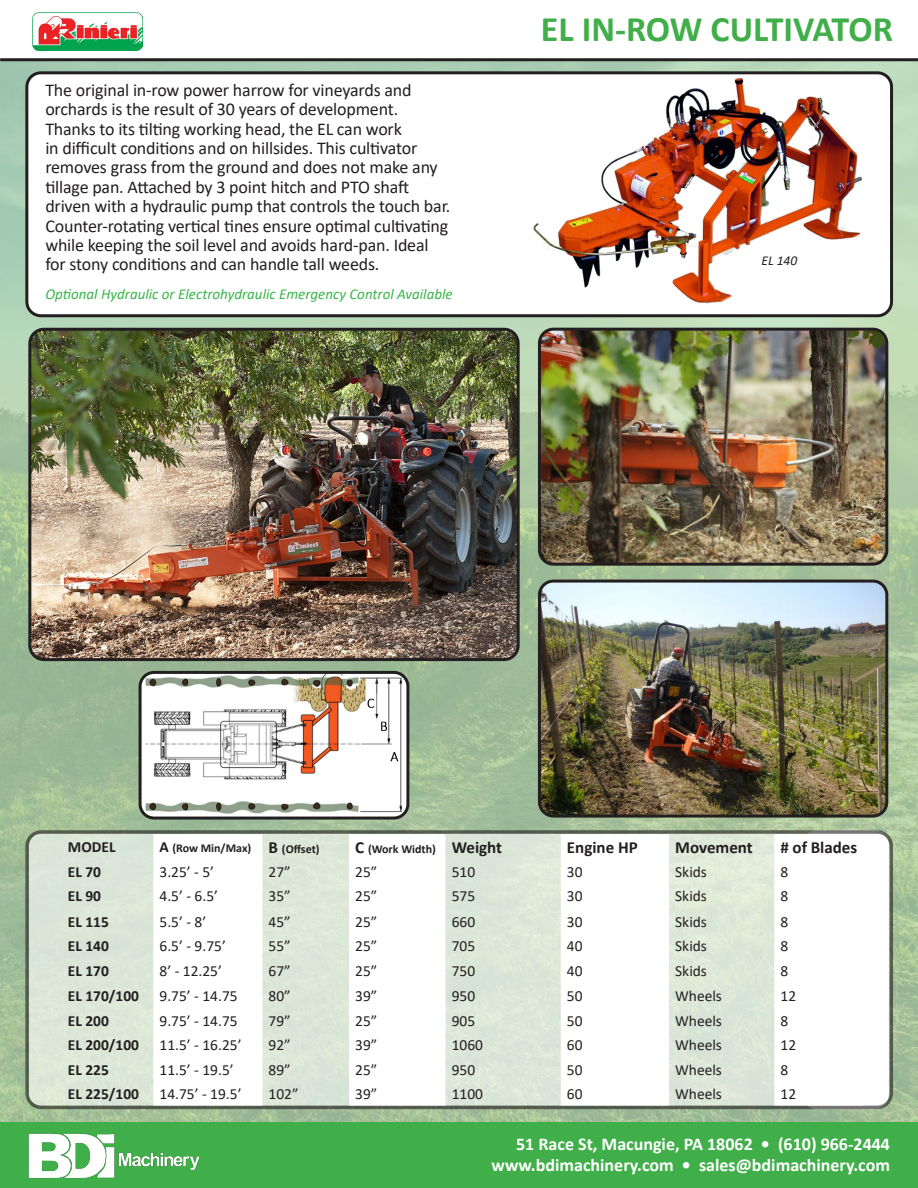
<style>
.page{position:relative;width:918px;height:1188px;background:#fff}
.page>*{position:absolute;margin:0;border:0;box-sizing:border-box;transform-origin:0 0}
.t1{font:700 36px "Calibri";color:#40ae49}
.t2{font:18px/19.4px "Calibri";letter-spacing:-.01em;color:#231f20}
.t3{font:700 18px/21.6px "Calibri";color:#fff;text-align:right}
.t4{font:700 16.95px "Calibri";color:#231f20}
.t5{font:15.45px "Calibri";color:#231f20}
.t6{font:700 15.45px "Calibri";color:#231f20}
.t7{font:italic 15px "Calibri";color:#3ab54a}
.t8{font:italic 13.5px "Calibri";color:#231f20}
.t9{font:700 12px "Calibri";color:#231f20}
.s1{font-size:15.45px}
.s2{font-size:16.95px}
</style>
<div class="page">
<img style="left:0;top:61px;width:918px;height:1061px">
<hr style="left:0;top:58px;width:918px;height:3px;background:#231f20">
<div style="left:27px;top:73px;width:865px;height:243px;background:#fff;border-radius:14px"></div>
<div style="left:25px;top:71px;width:868px;height:246px;border:3px solid #231f20;border-radius:14px"></div>
<div style="left:0;top:1122px;width:918px;height:66px;background:#40ae49"></div>
<img style="left:28px;top:1133px;width:172px;height:45px">
<svg style="left:27px;top:832px;width:864px;height:275px;fill:#dce7d8"></svg>
<div style="left:25px;top:830px;width:868px;height:279px;border:4px solid #231f20;border-radius:14px"></div>
<svg style="left:153px;top:834px;width:710px;height:272px"></svg>
<img style="left:33px;top:12px;width:109px;height:39px">
<img style="left:534px;top:77px;width:329px;height:227px">
<img style="left:30px;top:329px;width:488px;height:331px">
<div style="left:28px;top:328px;width:492px;height:333px;border:3px solid #231f20;border-radius:14px"></div>
<img style="left:539px;top:329px;width:348px;height:235px">
<div style="left:538px;top:328px;width:350px;height:238px;border:3px solid #231f20;border-radius:14px"></div>
<img style="left:539px;top:581px;width:348px;height:235px">
<div style="left:538px;top:580px;width:350px;height:238px;border:3px solid #231f20;border-radius:14px"></div>
<img style="left:140px;top:672px;width:268px;height:146px">
<div style="left:139px;top:671px;width:270px;height:149px;border:3px solid #231f20;border-radius:14px"></div>
<p class="t2" style="left:45px;top:80px;width:407px">The original in-row power harrow for vineyards and orchards is the result of 30 years of development.<br>Thanks to its tilting working head, the EL can work<br>in difficult conditions and on hillsides. This cultivator removes grass from the ground and does not make any tillage pan. Attached by 3 point hitch and PTO shaft driven with a hydraulic pump that controls the touch bar.<br>Counter-rotating vertical tines ensure optimal cultivating while keeping the soil level and avoids hard-pan. Ideal for stony conditions and can handle tall weeds.</p>
<p class="t7" style="left:45px;top:283px;width:409px">Optional Hydraulic or Electrohydraulic Emergency Control Available</p>
<h1 class="t1" style="left:541px;top:4px;width:354px">EL IN-ROW CULTIVATOR</h1>
<p class="t8" style="left:761px;top:251px;width:37px">EL 140</p>
<p class="t6" style="left:68px;top:836px;width:49px">MODEL</p>
<p class="t9" style="left:160px;top:840px;width:162px"><span class="s1">A</span> (Row Min/Max) <span class="s2">B</span> (Offset)</p>
<p class="t9" style="left:355px;top:841px;width:148px"><span class="s2">C</span> (Work Width) <span class="s2">Weight</span></p>
<p class="t4" style="left:567px;top:836px;width:72px">Engine HP</p>
<p class="t4" style="left:675px;top:836px;width:79px">Movement</p>
<p class="t4" style="left:781px;top:836px;width:78px"># of Blades</p>
<p class="t6" style="left:68px;top:861px;width:35px">EL 70</p>
<p class="t5" style="left:160px;top:861px;width:56px">3.25’ - 5’</p>
<p class="t5" style="left:269px;top:861px;width:24px">27”</p>
<p class="t5" style="left:355px;top:861px;width:24px">25”</p>
<p class="t5" style="left:452px;top:861px;width:25px">510</p>
<p class="t5" style="left:567px;top:861px;width:17px">30</p>
<p class="t5" style="left:675px;top:861px;width:33px">Skids</p>
<p class="t5" style="left:781px;top:861px;width:9px">8</p>
<p class="t6" style="left:68px;top:885px;width:35px">EL 90</p>
<p class="t5" style="left:160px;top:886px;width:60px">4.5’ - 6.5’</p>
<p class="t5" style="left:269px;top:886px;width:24px">35”</p>
<p class="t5" style="left:355px;top:886px;width:24px">25”</p>
<p class="t5" style="left:452px;top:886px;width:25px">575</p>
<p class="t5" style="left:567px;top:886px;width:17px">30</p>
<p class="t5" style="left:675px;top:886px;width:33px">Skids</p>
<p class="t5" style="left:781px;top:886px;width:9px">8</p>
<p class="t6" style="left:68px;top:911px;width:43px">EL 115</p>
<p class="t5" style="left:160px;top:911px;width:48px">5.5’ - 8’</p>
<p class="t5" style="left:269px;top:911px;width:24px">45”</p>
<p class="t5" style="left:355px;top:911px;width:24px">25”</p>
<p class="t5" style="left:452px;top:911px;width:25px">660</p>
<p class="t5" style="left:567px;top:911px;width:17px">30</p>
<p class="t5" style="left:675px;top:911px;width:33px">Skids</p>
<p class="t5" style="left:781px;top:911px;width:9px">8</p>
<p class="t6" style="left:68px;top:935px;width:43px">EL 140</p>
<p class="t5" style="left:160px;top:935px;width:68px">6.5’ - 9.75’</p>
<p class="t5" style="left:269px;top:935px;width:24px">55”</p>
<p class="t5" style="left:355px;top:935px;width:24px">25”</p>
<p class="t5" style="left:452px;top:935px;width:25px">705</p>
<p class="t5" style="left:567px;top:935px;width:17px">40</p>
<p class="t5" style="left:675px;top:935px;width:33px">Skids</p>
<p class="t5" style="left:781px;top:935px;width:9px">8</p>
<p class="t6" style="left:68px;top:960px;width:43px">EL 170</p>
<p class="t5" style="left:160px;top:960px;width:64px">8’ - 12.25’</p>
<p class="t5" style="left:269px;top:960px;width:24px">67”</p>
<p class="t5" style="left:355px;top:960px;width:24px">25”</p>
<p class="t5" style="left:452px;top:960px;width:25px">750</p>
<p class="t5" style="left:567px;top:960px;width:17px">40</p>
<p class="t5" style="left:675px;top:960px;width:33px">Skids</p>
<p class="t5" style="left:781px;top:960px;width:9px">8</p>
<p class="t6" style="left:68px;top:985px;width:73px">EL 170/100</p>
<p class="t5" style="left:160px;top:986px;width:80px">9.75’ - 14.75</p>
<p class="t5" style="left:269px;top:986px;width:24px">80”</p>
<p class="t5" style="left:355px;top:986px;width:24px">39”</p>
<p class="t5" style="left:452px;top:986px;width:25px">950</p>
<p class="t5" style="left:567px;top:986px;width:17px">50</p>
<p class="t5" style="left:675px;top:986px;width:48px">Wheels</p>
<p class="t5" style="left:781px;top:986px;width:17px">12</p>
<p class="t6" style="left:68px;top:1010px;width:43px">EL 200</p>
<p class="t5" style="left:160px;top:1010px;width:80px">9.75’ - 14.75</p>
<p class="t5" style="left:269px;top:1010px;width:24px">79”</p>
<p class="t5" style="left:355px;top:1010px;width:24px">25”</p>
<p class="t5" style="left:452px;top:1010px;width:25px">905</p>
<p class="t5" style="left:567px;top:1010px;width:17px">50</p>
<p class="t5" style="left:675px;top:1010px;width:48px">Wheels</p>
<p class="t5" style="left:781px;top:1010px;width:9px">8</p>
<p class="t6" style="left:68px;top:1034px;width:73px">EL 200/100</p>
<p class="t5" style="left:160px;top:1034px;width:84px">11.5’ - 16.25’</p>
<p class="t5" style="left:269px;top:1034px;width:24px">92”</p>
<p class="t5" style="left:355px;top:1034px;width:24px">39”</p>
<p class="t5" style="left:452px;top:1034px;width:33px">1060</p>
<p class="t5" style="left:567px;top:1034px;width:17px">60</p>
<p class="t5" style="left:675px;top:1034px;width:48px">Wheels</p>
<p class="t5" style="left:781px;top:1034px;width:17px">12</p>
<p class="t6" style="left:68px;top:1058px;width:43px">EL 225</p>
<p class="t5" style="left:160px;top:1059px;width:76px">11.5’ - 19.5’</p>
<p class="t5" style="left:269px;top:1059px;width:24px">89”</p>
<p class="t5" style="left:355px;top:1059px;width:24px">25”</p>
<p class="t5" style="left:452px;top:1059px;width:25px">950</p>
<p class="t5" style="left:567px;top:1059px;width:17px">50</p>
<p class="t5" style="left:675px;top:1059px;width:48px">Wheels</p>
<p class="t5" style="left:781px;top:1059px;width:9px">8</p>
<p class="t6" style="left:68px;top:1083px;width:73px">EL 225/100</p>
<p class="t5" style="left:160px;top:1083px;width:84px">14.75’ - 19.5’</p>
<p class="t5" style="left:269px;top:1083px;width:31px">102”</p>
<p class="t5" style="left:355px;top:1083px;width:24px">39”</p>
<p class="t5" style="left:452px;top:1083px;width:33px">1100</p>
<p class="t5" style="left:567px;top:1083px;width:17px">60</p>
<p class="t5" style="left:675px;top:1083px;width:48px">Wheels</p>
<p class="t5" style="left:781px;top:1083px;width:17px">12</p>
<p class="t3" style="left:492px;top:1133px;width:400px">51 Race St, Macungie, PA 18062 • (610) 966-2444 www.bdimachinery.com • sales@bdimachinery.com</p>
</div>
